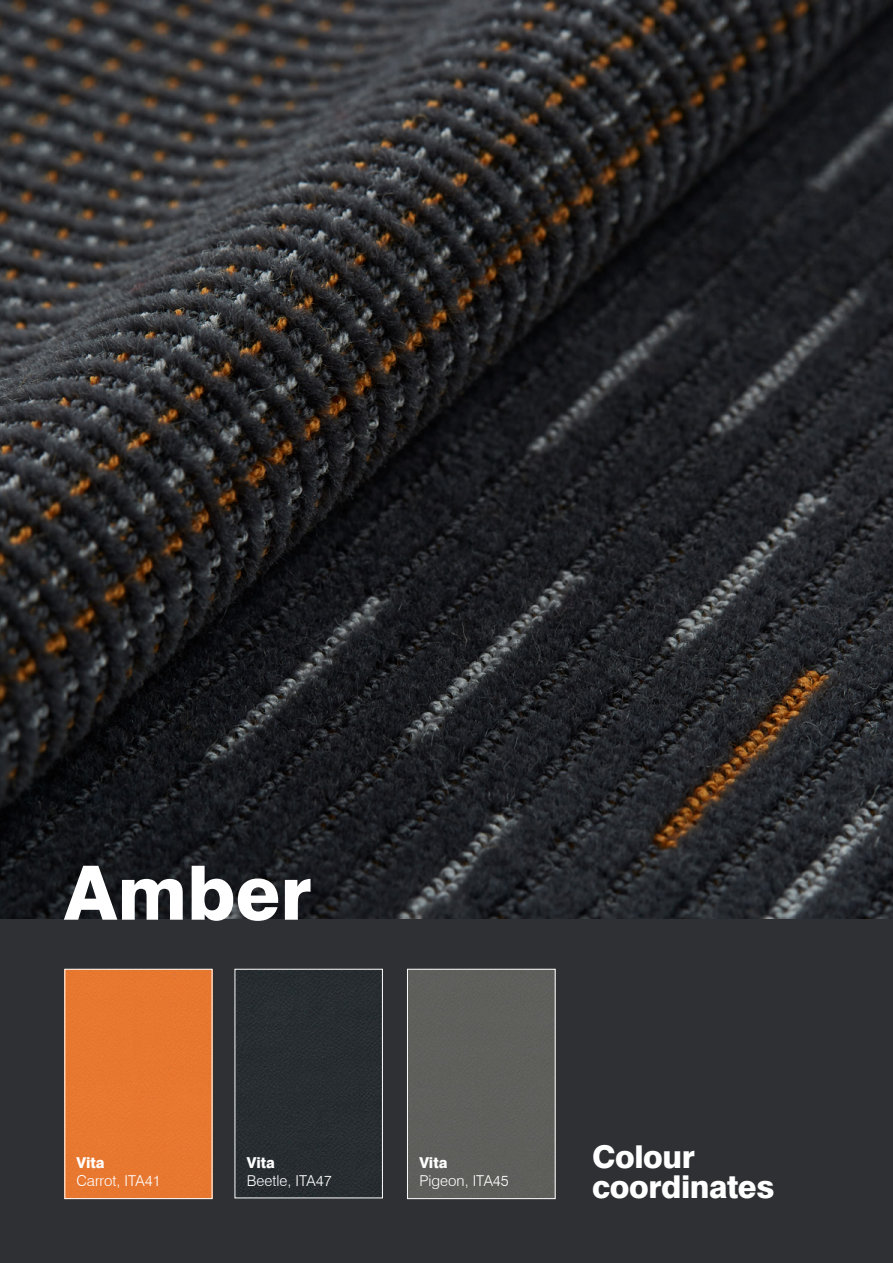
<style>
.page{position:relative;width:893px;height:1263px;background:#fff}
.page>*{position:absolute;margin:0;border:0;box-sizing:border-box;transform-origin:0 0}
.t1{font:800 75px "Swiss 721 BT";color:#fff}
.t2{font:800 31.5px/30px "Swiss 721 BT";letter-spacing:-.015em;color:#fff}
.t3{font:300 15px "Swiss 721 BT";color:#fff}
.t4{font:800 15px "Swiss 721 BT";color:#fff}
</style>
<div class="page">
<img style="left:0;top:0;width:893px;height:919px">
<div style="left:0;top:920px;width:893px;height:343px;background:#2f3033"></div>
<div style="left:409px;top:971px;width:144px;height:226px;background:#5e5f5b"></div>
<div style="left:407px;top:969px;width:148px;height:230px;border:1px solid #fff"></div>
<div style="left:66px;top:971px;width:144px;height:226px;background:#e87730"></div>
<div style="left:64px;top:969px;width:148px;height:230px;border:1px solid #fff"></div>
<img style="left:237px;top:971px;width:144px;height:225px">
<div style="left:235px;top:969px;width:148px;height:229px;border:1px solid #fff"></div>
<h1 class="t1" style="left:64px;top:847px;width:250px">Amber</h1>
<p class="t4" style="left:77px;top:1153px;width:30px">Vita</p>
<p class="t3" style="left:77px;top:1171px;width:86px">Carrot, ITA41</p>
<p class="t4" style="left:247px;top:1153px;width:30px">Vita</p>
<p class="t3" style="left:247px;top:1171px;width:86px">Beetle, ITA47</p>
<p class="t4" style="left:419px;top:1153px;width:30px">Vita</p>
<p class="t3" style="left:419px;top:1171px;width:91px">Pigeon, ITA45</p>
<h2 class="t2" style="left:592px;top:1141px;width:184px">Colour coordinates</h2>
</div>
